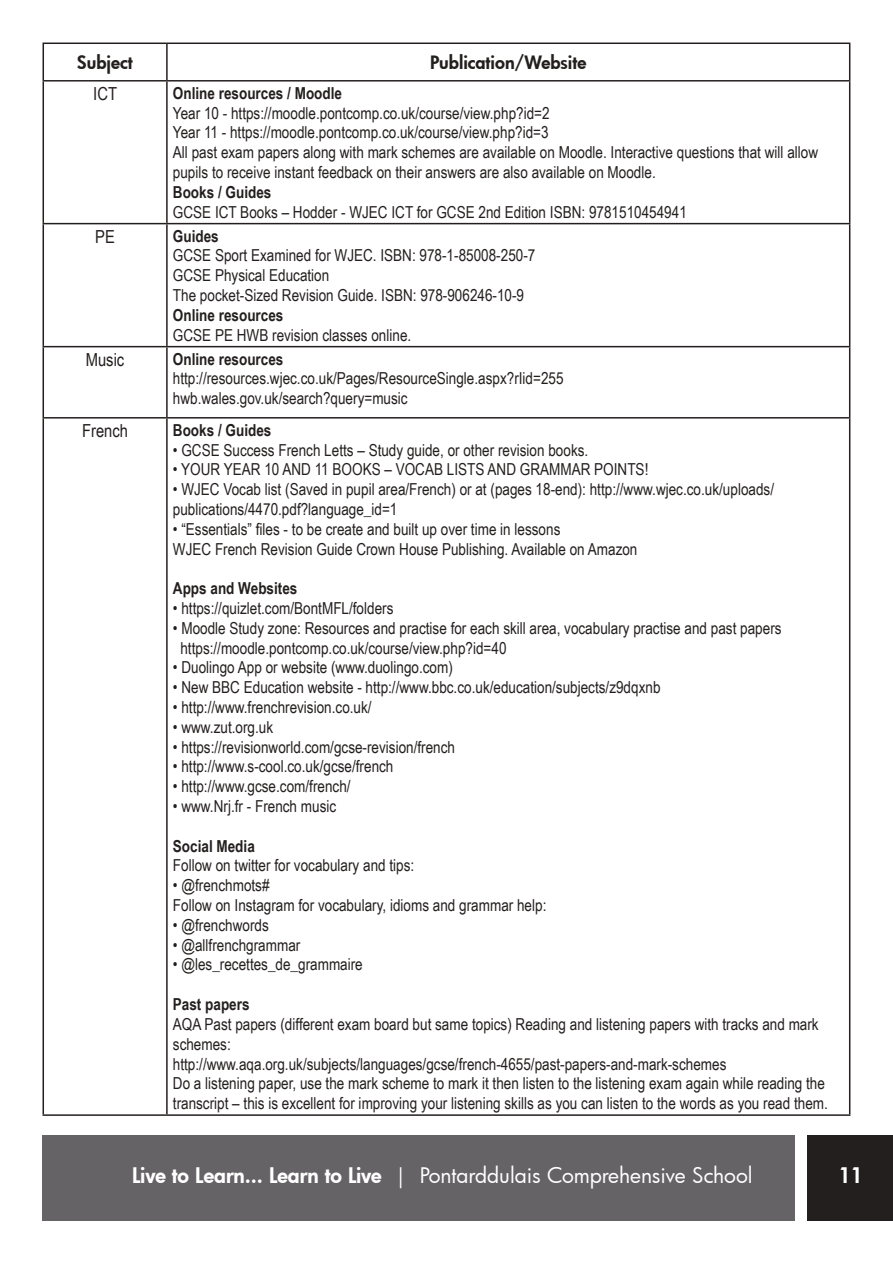
<style>
.page{position:relative;width:893px;height:1263px;background:#fff}
.page>*{position:absolute;margin:0;border:0;box-sizing:border-box;transform-origin:0 0}
.t1{font:21px "Futura";letter-spacing:-.005em;color:#fff}
.t2{font:800 21px "Futura";color:#fff}
.t3{font:800 18px "Futura";color:#241f1f}
.t4{font:18px "Arial Narrow";color:#241f1f}
.t5{font:16.5px/19.8px "Arial Narrow";color:#241f1f}
.t6{font:700 16.5px "Arial Narrow";color:#241f1f}
.s1{font-weight:800}
</style>
<div class="page">
<div style="left:808px;top:1135px;width:85px;height:85px;background:#241f1f"></div>
<div style="left:43px;top:1135px;width:752px;height:85px;background:#656365"></div>
<hr style="left:43px;top:43px;width:124px;height:1px;background:#241f1f">
<hr style="left:43px;top:44px;width:1px;height:36px;background:#241f1f">
<hr style="left:167px;top:43px;width:683px;height:1px;background:#241f1f">
<hr style="left:166px;top:44px;width:2px;height:36px;background:#241f1f">
<hr style="left:849px;top:44px;width:1px;height:36px;background:#241f1f">
<hr style="left:43px;top:80px;width:124px;height:2px;background:#241f1f">
<hr style="left:43px;top:82px;width:1px;height:141px;background:#241f1f">
<hr style="left:167px;top:80px;width:683px;height:2px;background:#241f1f">
<hr style="left:166px;top:82px;width:2px;height:141px;background:#241f1f">
<hr style="left:849px;top:82px;width:1px;height:141px;background:#241f1f">
<hr style="left:43px;top:223px;width:124px;height:1px;background:#241f1f">
<hr style="left:43px;top:224px;width:1px;height:122px;background:#241f1f">
<hr style="left:167px;top:223px;width:683px;height:1px;background:#241f1f">
<hr style="left:166px;top:224px;width:2px;height:122px;background:#241f1f">
<hr style="left:849px;top:224px;width:1px;height:122px;background:#241f1f">
<hr style="left:43px;top:346px;width:124px;height:1px;background:#241f1f">
<hr style="left:43px;top:347px;width:1px;height:70px;background:#241f1f">
<hr style="left:167px;top:346px;width:683px;height:1px;background:#241f1f">
<hr style="left:166px;top:347px;width:2px;height:70px;background:#241f1f">
<hr style="left:849px;top:347px;width:1px;height:70px;background:#241f1f">
<hr style="left:43px;top:417px;width:124px;height:2px;background:#241f1f">
<hr style="left:43px;top:419px;width:1px;height:695px;background:#241f1f">
<hr style="left:167px;top:417px;width:683px;height:2px;background:#241f1f">
<hr style="left:166px;top:419px;width:2px;height:695px;background:#241f1f">
<hr style="left:849px;top:419px;width:1px;height:695px;background:#241f1f">
<hr style="left:43px;top:1114px;width:124px;height:2px;background:#241f1f">
<hr style="left:167px;top:1114px;width:683px;height:2px;background:#241f1f">
<p class="t3" style="left:77px;top:50px;width:57px">Subject</p>
<p class="t3" style="left:430px;top:50px;width:158px">Publication/Website</p>
<p class="t4" style="left:93px;top:80px;width:25px">ICT</p>
<p class="t6" style="left:173px;top:81px;width:171px">Online resources / Moodle</p>
<p class="t5" style="left:173px;top:102px;width:647px">Year 10 - https://moodle.pontcomp.co.uk/course/view.php?id=2<br>Year 11 - https://moodle.pontcomp.co.uk/course/view.php?id=3<br>All past exam papers along with mark schemes are available on Moodle. Interactive questions that will allow pupils to receive instant feedback on their answers are also available on Moodle.</p>
<p class="t6" style="left:173px;top:180px;width:100px">Books / Guides</p>
<p class="t5" style="left:173px;top:201px;width:515px">GCSE ICT Books – Hodder - WJEC ICT for GCSE 2nd Edition ISBN: 9781510454941</p>
<p class="t4" style="left:95px;top:223px;width:21px">PE</p>
<p class="t6" style="left:173px;top:223px;width:47px">Guides</p>
<p class="t5" style="left:173px;top:245px;width:364px">GCSE Sport Examined for WJEC. ISBN: 978-1-85008-250-7<br>GCSE Physical Education<br>The pocket-Sized Revision Guide. ISBN: 978-906246-10-9</p>
<p class="t6" style="left:173px;top:303px;width:112px">Online resources</p>
<p class="t5" style="left:173px;top:324px;width:240px">GCSE PE HWB revision classes online.</p>
<p class="t4" style="left:86px;top:346px;width:40px">Music</p>
<p class="t6" style="left:173px;top:346px;width:112px">Online resources</p>
<p class="t5" style="left:173px;top:368px;width:392px">http://resources.wjec.co.uk/Pages/ResourceSingle.aspx?rIid=255 hwb.wales.gov.uk/search?query=music</p>
<p class="t4" style="left:82px;top:417px;width:47px">French</p>
<p class="t6" style="left:173px;top:417px;width:100px">Books / Guides</p>
<p class="t5" style="left:173px;top:439px;width:417px">• GCSE Success French Letts – Study guide, or other revision books.</p>
<p class="t5" style="left:173px;top:459px;width:477px">• YOUR YEAR 10 AND 11 BOOKS – VOCAB LISTS AND GRAMMAR POINTS!</p>
<p class="t5" style="left:173px;top:479px;width:603px">• WJEC Vocab list (Saved in pupil area/French) or at (pages 18-end): http://www.wjec.co.uk/uploads/ publications/4470.pdf?language_id=1</p>
<p class="t5" style="left:173px;top:518px;width:466px">• “Essentials” files - to be create and built up over time in lessons<br>WJEC French Revision Guide Crown House Publishing. Available on Amazon</p>
<p class="t6" style="left:173px;top:576px;width:126px">Apps and Websites</p>
<p class="t5" style="left:173px;top:598px;width:222px">• https://quizlet.com/BontMFL/folders</p>
<p class="t5" style="left:180px;top:617px;width:603px;text-indent:-8px">• Moodle Study zone: Resources and practise for each skill area, vocabulary practise and past papers https://moodle.pontcomp.co.uk/course/view.php?id=40</p>
<p class="t5" style="left:173px;top:657px;width:281px">• Duolingo App or website (www.duolingo.com)</p>
<p class="t5" style="left:173px;top:677px;width:489px">• New BBC Education website - http://www.bbc.co.uk/education/subjects/z9dqxnb</p>
<p class="t5" style="left:173px;top:697px;width:200px">• http://www.frenchrevision.co.uk/</p>
<p class="t5" style="left:173px;top:716px;width:102px">• www.zut.org.uk</p>
<p class="t5" style="left:173px;top:736px;width:284px">• https://revisionworld.com/gcse-revision/french</p>
<p class="t5" style="left:173px;top:756px;width:222px">• http://www.s-cool.co.uk/gcse/french</p>
<p class="t5" style="left:173px;top:776px;width:179px">• http://www.gcse.com/french/</p>
<p class="t5" style="left:173px;top:796px;width:165px">• www.Nrj.fr - French music</p>
<p class="t6" style="left:173px;top:833px;width:83px">Social Media</p>
<p class="t5" style="left:173px;top:855px;width:243px">Follow on twitter for vocabulary and tips:</p>
<p class="t5" style="left:173px;top:875px;width:375px">• @frenchmots#<br>Follow on Instagram for vocabulary, idioms and grammar help:</p>
<p class="t5" style="left:173px;top:914px;width:97px">• @frenchwords</p>
<p class="t5" style="left:173px;top:934px;width:129px">• @allfrenchgrammar</p>
<p class="t5" style="left:173px;top:954px;width:191px">• @les_recettes_de_grammaire</p>
<p class="t6" style="left:173px;top:992px;width:78px">Past papers</p>
<p class="t5" style="left:173px;top:1013px;width:657px">AQA Past papers (different exam board but same topics) Reading and listening papers with tracks and mark schemes:<br>http://www.aqa.org.uk/subjects/languages/gcse/french-4655/past-papers-and-mark-schemes<br>Do a listening paper, use the mark scheme to mark it then listen to the listening exam again while reading the transcript – this is excellent for improving your listening skills as you can listen to the words as you read them.</p>
<p class="t1" style="left:132px;top:1161px;width:622px"><span class="s1">Live to Learn... Learn to Live</span> | Pontarddulais Comprehensive School</p>
<p class="t2" style="left:838px;top:1161px;width:26px">11</p>
</div>
